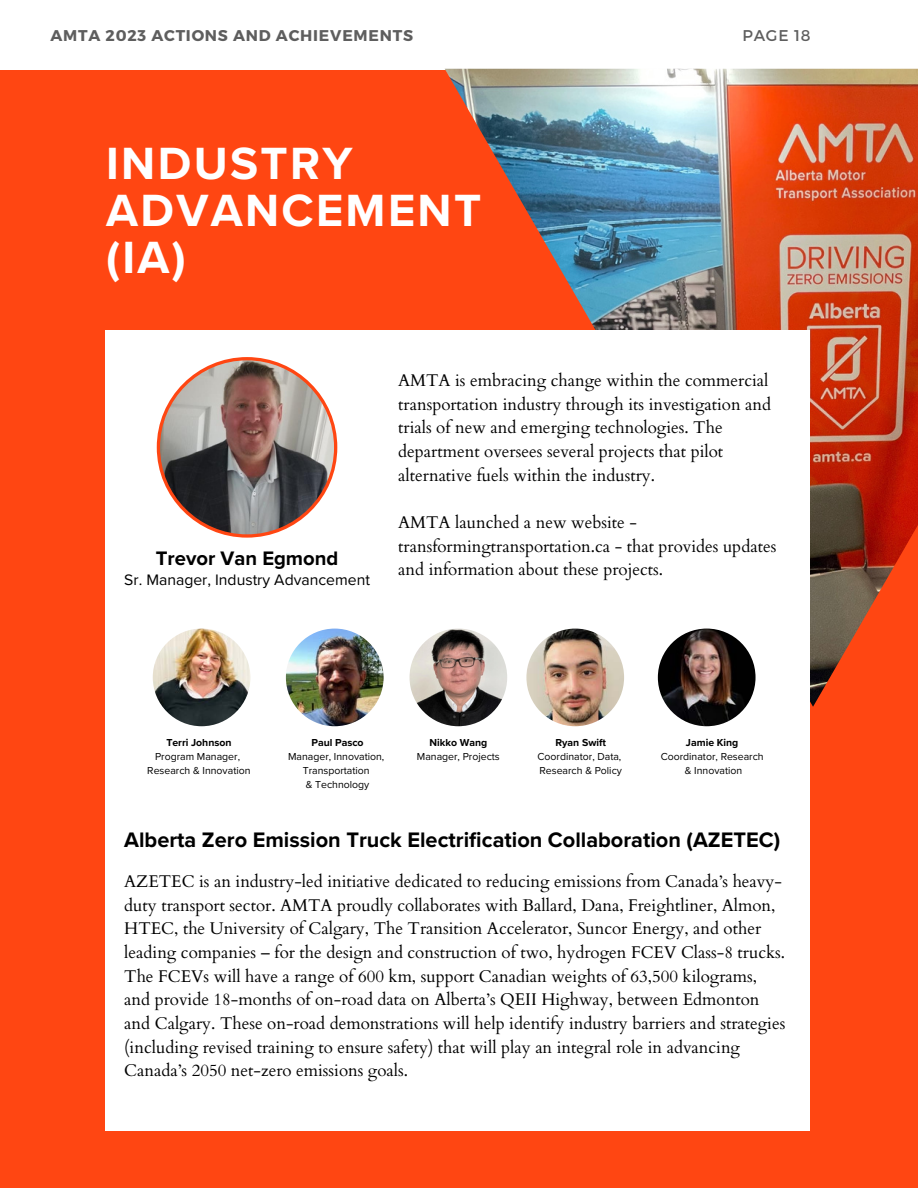
<style>
.page{position:relative;width:918px;height:1188px;background:#ff4612}
.page>*{position:absolute;margin:0;border:0;box-sizing:border-box;transform-origin:0 0}
.t1{font:700 46.8px/47.2px "Proxima Nova";letter-spacing:.05em;color:#fff}
.t2{font:700 21.75px "Proxima Nova";color:#000}
.t3{font:700 20.25px "Proxima Nova";color:#000}
.t4{font:16.95px/23.7px "Cardo";color:#000}
.t5{font:15.75px "Proxima Nova";color:#000}
.t6{font:700 15.6px "Montserrat";letter-spacing:.05em;color:#5e5e5e}
.t7{font:15.6px "Montserrat";letter-spacing:.05em;color:#5e5e5e}
.t8{font:10.5px/14px "Proxima Nova";color:#000;text-align:center}
.t9{font:700 10.5px "Proxima Nova";color:#000}
</style>
<div class="page">
<div style="left:0;top:0;width:918px;height:70px;background:#fff"></div>
<img style="left:445px;top:69px;width:473px;height:638px">
<div style="left:105px;top:330px;width:705px;height:801px;background:#fff"></div>
<svg style="left:157px;top:357px;width:180px;height:181px"></svg>
<img style="left:153px;top:629px;width:97px;height:97px;border-radius:50%">
<img style="left:410px;top:629px;width:97px;height:97px;border-radius:50%">
<img style="left:526px;top:629px;width:98px;height:97px;border-radius:50%">
<img style="left:286px;top:629px;width:98px;height:97px;border-radius:50%">
<img style="left:658px;top:629px;width:98px;height:97px;border-radius:50%">
<p class="t6" style="left:51px;top:25px;width:364px">AMTA 2023 ACTIONS AND ACHIEVEMENTS</p>
<h1 class="t1" style="left:106px;top:142px;width:377px">INDUSTRY<br>ADVANCEMENT (IA)</h1>
<p class="t7" style="left:742px;top:25px;width:70px">PAGE 18</p>
<p class="t3" style="left:156px;top:549px;width:184px">Trevor Van Egmond</p>
<p class="t5" style="left:124px;top:573px;width:247px">Sr. Manager, Industry Advancement</p>
<p class="t4" style="left:398px;top:369px;width:374px">AMTA is embracing change within the commercial transportation industry through its investigation and trials of new and emerging technologies. The department oversees several projects that pilot alternative fuels within the industry.</p>
<p class="t4" style="left:398px;top:511px;width:380px">AMTA launched a new website - transformingtransportation.ca - that provides updates and information about these projects.</p>
<p class="t9" style="left:166px;top:737px;width:67px">Terri Johnson</p>
<p class="t8" style="left:147px;top:749px;width:105px">Program Manager,<br>Research &amp; Innovation</p>
<p class="t9" style="left:311px;top:737px;width:54px">Paul Pasco</p>
<p class="t8" style="left:288px;top:749px;width:98px">Manager, Innovation,<br>Transportation<br>&amp; Technology</p>
<p class="t9" style="left:429px;top:737px;width:59px">Nikko Wang</p>
<p class="t8" style="left:417px;top:749px;width:84px">Manager, Projects</p>
<p class="t9" style="left:555px;top:737px;width:52px">Ryan Swift</p>
<p class="t8" style="left:537px;top:749px;width:86px;text-align:left">Coordinator, Data,<br>Research &amp; Policy</p>
<p class="t9" style="left:686px;top:737px;width:54px">Jamie King</p>
<p class="t8" style="left:661px;top:749px;width:105px">Coordinator, Research &amp; Innovation</p>
<p class="t2" style="left:124px;top:830px;width:657px">Alberta Zero Emission Truck Electrification Collaboration (AZETEC)</p>
<p class="t4" style="left:124px;top:870px;width:663px">AZETEC is an industry-led initiative dedicated to reducing emissions from Canada’s heavy&shy;duty transport sector. AMTA proudly collaborates with Ballard, Dana, Freightliner, Almon, HTEC, the University of Calgary, The Transition Accelerator, Suncor Energy, and other leading companies – for the design and construction of two, hydrogen FCEV Class-8 trucks.<br>The FCEVs will have a range of 600 km, support Canadian weights of 63,500 kilograms, and provide 18-months of on-road data on Alberta’s QEII Highway, between Edmonton and Calgary. These on-road demonstrations will help identify industry barriers and strategies (including revised training to ensure safety) that will play an integral role in advancing Canada’s 2050 net-zero emissions goals.</p>
</div>
